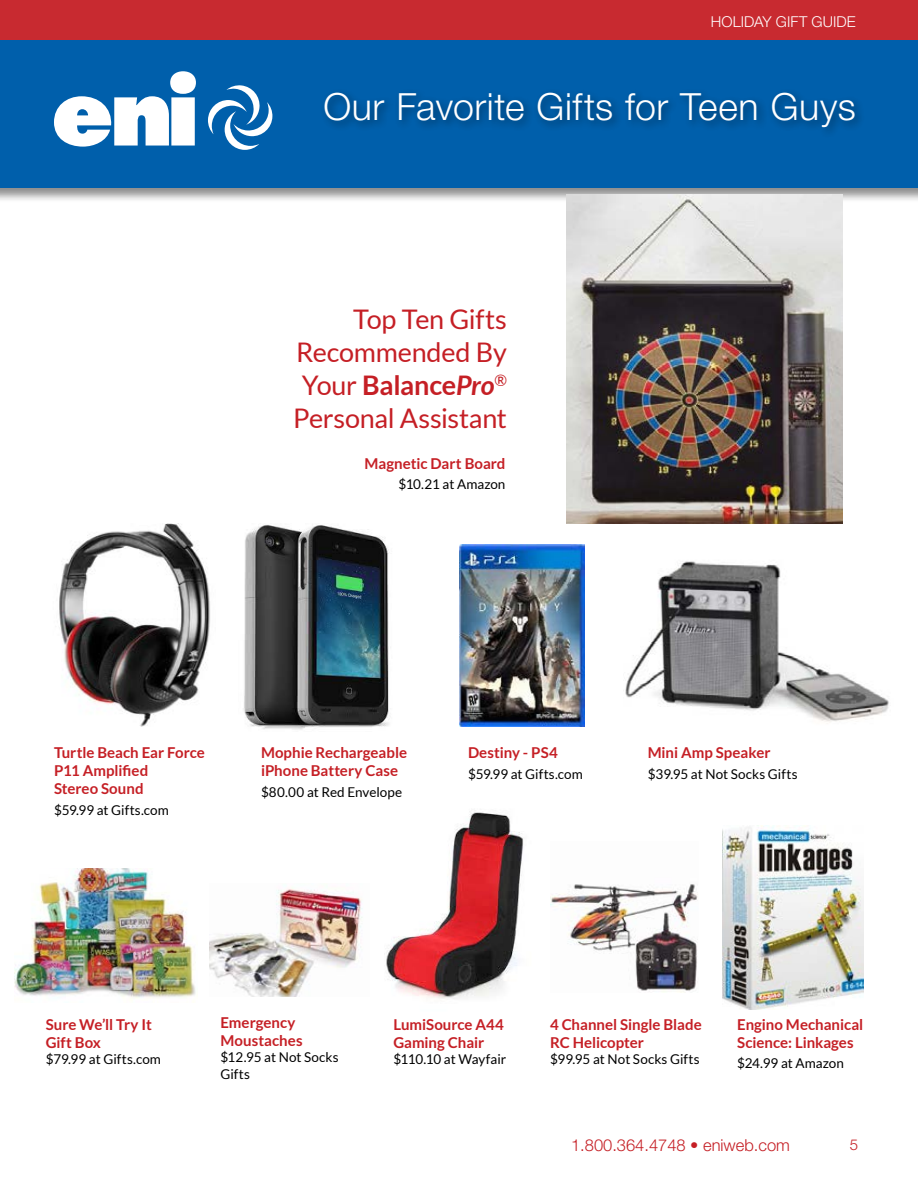
<style>
.page{position:relative;width:918px;height:1188px;background:#fff}
.page>*{position:absolute;margin:0;border:0;box-sizing:border-box;transform-origin:0 0}
.t1{font:300 37.5px "Helvetica Neue LT Std";letter-spacing:.015em;color:#fff}
.t2{font:27px/33px "Lato";letter-spacing:-.01em;color:#c51f25;text-align:right}
.t3{font:300 16.5px "Helvetica Neue LT Std";color:#c51f25}
.t4{font:700 15px/18px "Lato";color:#c51f25}
.t5{font:300 15px "Helvetica Neue LT Std";letter-spacing:.005em;color:#fff}
.t6{font:300 15px "Helvetica Neue LT Std";color:#c51f25}
.t7{font:13.5px/16.6px "Lato";color:#000}
.s1{font-weight:700}
.s2{font-weight:700;font-style:italic}
</style>
<div class="page">
<div style="left:0;top:0;width:918px;height:41px;background:#c82a30"></div>
<div style="left:0;top:40px;width:918px;height:163px;background:#000;opacity:.45"></div>
<div style="left:0;top:41px;width:918px;height:147px;background:#005fab"></div>
<svg style="left:54px;top:71px;width:142px;height:76px"></svg>
<svg style="left:208px;top:85px;width:65px;height:65px"></svg>
<div style="left:320px;top:88px;width:546px;height:50px;background:#000;opacity:.45"></div>
<img style="left:566px;top:194px;width:276px;height:330px">
<img style="left:459px;top:545px;width:125px;height:181px">
<img style="left:386px;top:812px;width:137px;height:187px">
<img style="left:15px;top:868px;width:181px;height:130px">
<img style="left:59px;top:524px;width:151px;height:202px">
<img style="left:243px;top:525px;width:146px;height:205px">
<img style="left:723px;top:825px;width:140px;height:184px">
<img style="left:209px;top:888px;width:154px;height:108px">
<img style="left:625px;top:561px;width:264px;height:161px">
<img style="left:550px;top:884px;width:148px;height:109px">
<p class="t5" style="left:711px;top:13px;width:146px">HOLIDAY GIFT GUIDE</p>
<h1 class="t1" style="left:323px;top:84px;width:534px">Our Favorite Gifts for Teen Guys</h1>
<h2 class="t2" style="left:293px;top:303px;width:215px">Top Ten Gifts<br>Recommended By<br>Your <span class="s1">Balance</span><span class="s2">Pro</span><sup>®<br></sup>Personal Assistant</h2>
<p class="t4" style="left:365px;top:454px;width:142px">Magnetic Dart Board</p>
<p class="t7" style="left:399px;top:476px;width:108px">$10.21 at Amazon</p>
<p class="t4" style="left:54px;top:743px;width:152px">Turtle Beach Ear Force<br>P11 Amplified<br>Stereo Sound</p>
<p class="t7" style="left:54px;top:801px;width:116px">$59.99 at Gifts.com</p>
<p class="t4" style="left:261px;top:743px;width:148px">Mophie Rechargeable iPhone Battery Case</p>
<p class="t7" style="left:261px;top:783px;width:143px">$80.00 at Red Envelope</p>
<p class="t4" style="left:468px;top:743px;width:91px">Destiny - PS4</p>
<p class="t7" style="left:468px;top:765px;width:116px">$59.99 at Gifts.com</p>
<p class="t4" style="left:648px;top:743px;width:124px">Mini Amp Speaker</p>
<p class="t7" style="left:648px;top:765px;width:151px">$39.95 at Not Socks Gifts</p>
<p class="t4" style="left:46px;top:1015px;width:108px">Sure We’ll Try It<br>Gift Box</p>
<p class="t7" style="left:46px;top:1051px;width:117px">$79.99 at Gifts.com</p>
<p class="t4" style="left:220px;top:1013px;width:84px">Emergency<br>Moustaches</p>
<p class="t7" style="left:220px;top:1049px;width:120px">$12.95 at Not Socks<br>Gifts</p>
<p class="t4" style="left:393px;top:1015px;width:112px">LumiSource A44<br>Gaming Chair</p>
<p class="t7" style="left:393px;top:1051px;width:114px">$110.10 at Wayfair</p>
<p class="t4" style="left:550px;top:1015px;width:153px">4 Channel Single Blade<br>RC Helicopter</p>
<p class="t7" style="left:550px;top:1051px;width:151px">$99.95 at Not Socks Gifts</p>
<p class="t4" style="left:737px;top:1015px;width:128px">Engino Mechanical<br>Science: Linkages</p>
<p class="t7" style="left:737px;top:1055px;width:108px">$24.99 at Amazon</p>
<p class="t3" style="left:571px;top:1135px;width:220px">1.800.364.4748 • eniweb.com</p>
<p class="t6" style="left:850px;top:1135px;width:10px">5</p>
</div>
